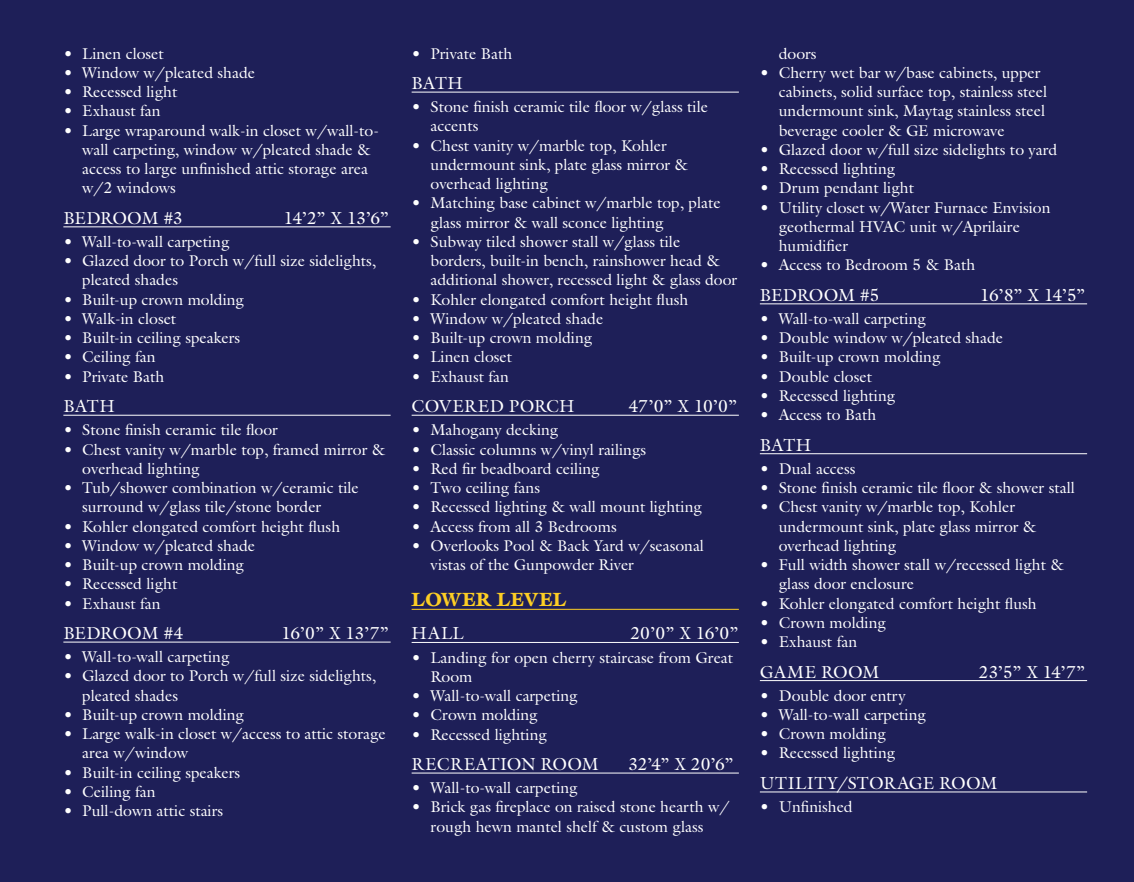
<style>
.page{position:relative;width:1134px;height:882px;background:#1e1f58}
.page>*{position:absolute;margin:0;border:0;box-sizing:border-box;transform-origin:0 0}
.t1{font:900 19.25px "Galliard Pro";letter-spacing:.005em;color:#fdce24}
.t2{font:17.5px "Galliard Pro";letter-spacing:.005em;color:#fff}
.t3{font:17.5px "Galliard Pro";letter-spacing:.025em;color:#fff}
.t4{font:15.75px/19.2px "Galliard Pro";color:#fff}
</style>
<div class="page">
<hr style="left:63px;top:226px;width:328px;height:1px;background:#fff">
<hr style="left:63px;top:415px;width:328px;height:1px;background:#fff">
<hr style="left:63px;top:642px;width:328px;height:1px;background:#fff">
<hr style="left:412px;top:92px;width:327px;height:1px;background:#fff">
<hr style="left:412px;top:415px;width:327px;height:1px;background:#fff">
<hr style="left:412px;top:609px;width:327px;height:1px;background:#fdce24">
<hr style="left:412px;top:642px;width:327px;height:1px;background:#fff">
<hr style="left:412px;top:773px;width:327px;height:1px;background:#fff">
<hr style="left:760px;top:303px;width:327px;height:1px;background:#fff">
<hr style="left:760px;top:453px;width:327px;height:1px;background:#fff">
<hr style="left:760px;top:680px;width:327px;height:1px;background:#fff">
<hr style="left:760px;top:792px;width:327px;height:1px;background:#fff">
<p class="t4" style="left:63px;top:43px;width:102px">• Linen closet</p>
<p class="t4" style="left:63px;top:63px;width:193px">• Window w/pleated shade</p>
<p class="t4" style="left:63px;top:82px;width:116px">• Recessed light</p>
<p class="t4" style="left:63px;top:101px;width:99px">• Exhaust fan</p>
<p class="t4" style="left:82px;top:120px;width:298px;text-indent:-19px">• Large wraparound walk-in closet w/wall-to&shy;wall carpeting, window w/pleated shade &amp; access to large unfinished attic storage area w/2 windows</p>
<p class="t2" style="left:63px;top:206px;width:121px">BEDROOM #3</p>
<p class="t2" style="left:284px;top:206px;width:106px">14’2” X 13’6”</p>
<p class="t4" style="left:63px;top:232px;width:168px">• Wall-to-wall carpeting</p>
<p class="t4" style="left:82px;top:251px;width:295px;text-indent:-19px">• Glazed door to Porch w/full size sidelights, pleated shades</p>
<p class="t4" style="left:63px;top:289px;width:182px">• Built-up crown molding</p>
<p class="t4" style="left:63px;top:309px;width:114px">• Walk-in closet</p>
<p class="t4" style="left:63px;top:328px;width:178px">• Built-in ceiling speakers</p>
<p class="t4" style="left:63px;top:347px;width:94px">• Ceiling fan</p>
<p class="t4" style="left:63px;top:366px;width:102px">• Private Bath</p>
<p class="t2" style="left:63px;top:395px;width:53px">BATH</p>
<p class="t4" style="left:63px;top:420px;width:216px">• Stone finish ceramic tile floor</p>
<p class="t4" style="left:82px;top:439px;width:305px;text-indent:-19px">• Chest vanity w/marble top, framed mirror &amp; overhead lighting</p>
<p class="t4" style="left:82px;top:478px;width:278px;text-indent:-19px">• Tub/shower combination w/ceramic tile surround w/glass tile/stone border</p>
<p class="t4" style="left:63px;top:516px;width:278px">• Kohler elongated comfort height flush</p>
<p class="t4" style="left:63px;top:535px;width:193px">• Window w/pleated shade</p>
<p class="t4" style="left:63px;top:555px;width:182px">• Built-up crown molding</p>
<p class="t4" style="left:63px;top:574px;width:116px">• Recessed light</p>
<p class="t4" style="left:63px;top:593px;width:99px">• Exhaust fan</p>
<p class="t2" style="left:63px;top:622px;width:122px">BEDROOM #4</p>
<p class="t2" style="left:281px;top:622px;width:109px">16’0” X 13’7”</p>
<p class="t4" style="left:63px;top:647px;width:168px">• Wall-to-wall carpeting</p>
<p class="t4" style="left:82px;top:666px;width:295px;text-indent:-19px">• Glazed door to Porch w/full size sidelights, pleated shades</p>
<p class="t4" style="left:63px;top:705px;width:182px">• Built-up crown molding</p>
<p class="t4" style="left:82px;top:724px;width:305px;text-indent:-19px">• Large walk-in closet w/access to attic storage area w/window</p>
<p class="t4" style="left:63px;top:762px;width:178px">• Built-in ceiling speakers</p>
<p class="t4" style="left:63px;top:782px;width:94px">• Ceiling fan</p>
<p class="t4" style="left:63px;top:801px;width:161px">• Pull-down attic stairs</p>
<p class="t4" style="left:412px;top:43px;width:102px">• Private Bath</p>
<p class="t2" style="left:412px;top:72px;width:53px">BATH</p>
<p class="t4" style="left:431px;top:97px;width:279px;text-indent:-19px">• Stone finish ceramic tile floor w/glass tile accents</p>
<p class="t4" style="left:431px;top:135px;width:259px;text-indent:-19px">• Chest vanity w/marble top, Kohler undermount sink, plate glass mirror &amp; overhead lighting</p>
<p class="t4" style="left:431px;top:193px;width:292px;text-indent:-19px">• Matching base cabinet w/marble top, plate glass mirror &amp; wall sconce lighting</p>
<p class="t4" style="left:431px;top:232px;width:308px;text-indent:-19px">• Subway tiled shower stall w/glass tile borders, built-in bench, rainshower head &amp; additional shower, recessed light &amp; glass door</p>
<p class="t4" style="left:412px;top:289px;width:278px">• Kohler elongated comfort height flush</p>
<p class="t4" style="left:412px;top:309px;width:193px">• Window w/pleated shade</p>
<p class="t4" style="left:412px;top:328px;width:182px">• Built-up crown molding</p>
<p class="t4" style="left:412px;top:347px;width:102px">• Linen closet</p>
<p class="t4" style="left:412px;top:366px;width:99px">• Exhaust fan</p>
<p class="t2" style="left:412px;top:395px;width:165px">COVERED PORCH</p>
<p class="t2" style="left:629px;top:395px;width:110px">47’0” X 10’0”</p>
<p class="t4" style="left:412px;top:420px;width:148px">• Mahogany decking</p>
<p class="t4" style="left:412px;top:439px;width:236px">• Classic columns w/vinyl railings</p>
<p class="t4" style="left:412px;top:458px;width:190px">• Red fir beadboard ceiling</p>
<p class="t4" style="left:412px;top:478px;width:130px">• Two ceiling fans</p>
<p class="t4" style="left:412px;top:497px;width:292px">• Recessed lighting &amp; wall mount lighting</p>
<p class="t4" style="left:412px;top:516px;width:207px">• Access from all 3 Bedrooms</p>
<p class="t4" style="left:431px;top:535px;width:275px;text-indent:-19px">• Overlooks Pool &amp; Back Yard w/seasonal vistas of the Gunpowder River</p>
<p class="t1" style="left:412px;top:587px;width:156px">LOWER LEVEL</p>
<p class="t2" style="left:412px;top:622px;width:54px">HALL</p>
<p class="t2" style="left:630px;top:622px;width:110px">20’0” X 16’0”</p>
<p class="t4" style="left:431px;top:647px;width:304px;text-indent:-19px">• Landing for open cherry staircase from Great<br>Room</p>
<p class="t4" style="left:412px;top:686px;width:168px">• Wall-to-wall carpeting</p>
<p class="t4" style="left:412px;top:705px;width:128px">• Crown molding</p>
<p class="t4" style="left:412px;top:724px;width:137px">• Recessed lighting</p>
<p class="t2" style="left:412px;top:753px;width:189px">RECREATION ROOM</p>
<p class="t2" style="left:628px;top:753px;width:107px">32’4” X 20’6”</p>
<p class="t4" style="left:412px;top:778px;width:168px">• Wall-to-wall carpeting</p>
<p class="t4" style="left:412px;top:797px;width:319px;text-align:center">• Brick gas fireplace on raised stone hearth w/ rough hewn mantel shelf &amp; custom glass</p>
<p class="t4" style="left:779px;top:43px;width:39px">doors</p>
<p class="t4" style="left:779px;top:63px;width:270px;text-indent:-19px">• Cherry wet bar w/base cabinets, upper cabinets, solid surface top, stainless steel undermount sink, Maytag stainless steel beverage cooler &amp; GE microwave</p>
<p class="t4" style="left:760px;top:139px;width:299px">• Glazed door w/full size sidelights to yard</p>
<p class="t4" style="left:760px;top:159px;width:137px">• Recessed lighting</p>
<p class="t4" style="left:760px;top:178px;width:156px">• Drum pendant light</p>
<p class="t4" style="left:779px;top:197px;width:273px;text-indent:-19px">• Utility closet w/Water Furnace Envision geothermal HVAC unit w/Aprilaire humidifier</p>
<p class="t4" style="left:760px;top:255px;width:217px">• Access to Bedroom 5 &amp; Bath</p>
<p class="t2" style="left:760px;top:283px;width:121px">BEDROOM #5</p>
<p class="t2" style="left:980px;top:283px;width:107px">16’8” X 14’5”</p>
<p class="t4" style="left:760px;top:309px;width:168px">• Wall-to-wall carpeting</p>
<p class="t4" style="left:760px;top:328px;width:245px">• Double window w/pleated shade</p>
<p class="t4" style="left:760px;top:347px;width:182px">• Built-up crown molding</p>
<p class="t4" style="left:760px;top:366px;width:114px">• Double closet</p>
<p class="t4" style="left:760px;top:386px;width:137px">• Recessed lighting</p>
<p class="t4" style="left:760px;top:405px;width:118px">• Access to Bath</p>
<p class="t2" style="left:760px;top:433px;width:53px">BATH</p>
<p class="t4" style="left:760px;top:458px;width:97px">• Dual access</p>
<p class="t4" style="left:760px;top:478px;width:317px">• Stone finish ceramic tile floor &amp; shower stall</p>
<p class="t4" style="left:779px;top:497px;width:259px;text-indent:-19px">• Chest vanity w/marble top, Kohler undermount sink, plate glass mirror &amp; overhead lighting</p>
<p class="t4" style="left:779px;top:555px;width:287px;text-indent:-19px">• Full width shower stall w/recessed light &amp; glass door enclosure</p>
<p class="t4" style="left:760px;top:593px;width:278px">• Kohler elongated comfort height flush</p>
<p class="t4" style="left:760px;top:612px;width:128px">• Crown molding</p>
<p class="t4" style="left:760px;top:632px;width:99px">• Exhaust fan</p>
<p class="t3" style="left:760px;top:660px;width:121px">GAME ROOM</p>
<p class="t2" style="left:979px;top:660px;width:108px">23’5” X 14’7”</p>
<p class="t4" style="left:760px;top:685px;width:147px">• Double door entry</p>
<p class="t4" style="left:760px;top:705px;width:168px">• Wall-to-wall carpeting</p>
<p class="t4" style="left:760px;top:724px;width:128px">• Crown molding</p>
<p class="t4" style="left:760px;top:743px;width:137px">• Recessed lighting</p>
<p class="t2" style="left:760px;top:772px;width:239px">UTILITY/STORAGE ROOM</p>
<p class="t4" style="left:760px;top:797px;width:94px">• Unfinished</p>
</div>
